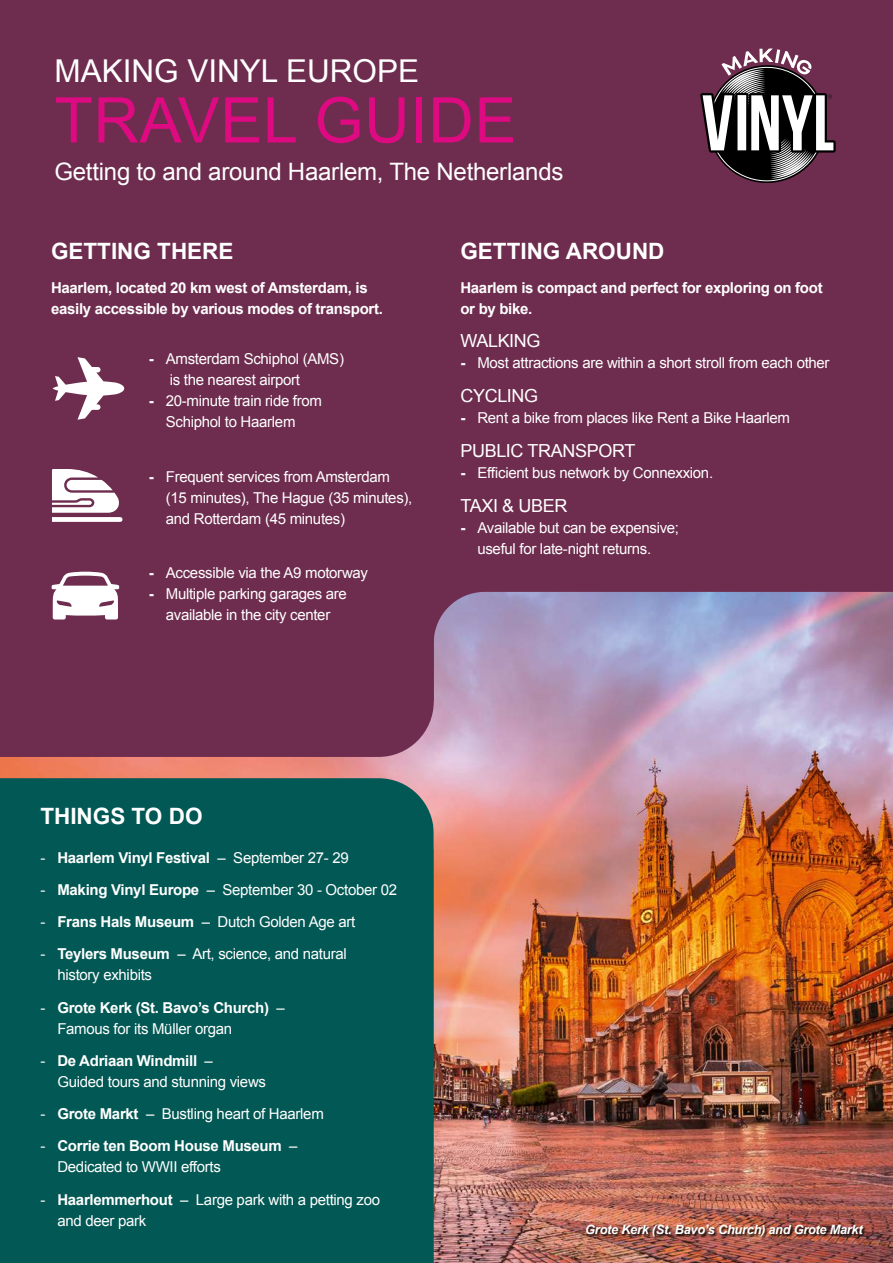
<style>
.page{position:relative;width:893px;height:1263px;background:#fff}
.page>*{position:absolute;margin:0;border:0;box-sizing:border-box;transform-origin:0 0}
.t1{font:63px "Arial";letter-spacing:.01em;color:#dd0a81}
.t2{font:31.5px "Arial";color:#fff}
.t3{font:24px "Arial";letter-spacing:-.01em;color:#fff}
.t4{font:700 22.5px "Arial";color:#fff}
.t5{font:18px "Arial";letter-spacing:-.02em;color:#fff}
.t6{font:15px/21px "Arial";letter-spacing:-.02em;color:#fff}
.t7{font:700 15px/21px "Arial";letter-spacing:-.02em;color:#fff}
.t8{font:italic 700 12.75px "Arial";letter-spacing:-.02em;color:#fff}
.s1{font-weight:700}
.s2{font-weight:400}
</style>
<div class="page">
<img style="left:0;top:757px;width:893px;height:506px">
<div style="left:0;top:0;width:893px;height:592px;background:#6e2c4e"></div>
<div style="left:0;top:778px;width:434px;height:485px;background:#025854"></div>
<img style="left:434px;top:592px;width:459px;height:257px">
<svg style="left:700px;top:48px;width:136px;height:135px"></svg>
<div style="left:0;top:585px;width:434px;height:172px;background:#6e2c4e"></div>
<svg style="left:53px;top:357px;width:71px;height:63px"></svg>
<svg style="left:52px;top:571px;width:67px;height:48px"></svg>
<svg style="left:52px;top:469px;width:71px;height:53px"></svg>
<div style="left:586px;top:1225px;width:281px;height:15px;background:#000;opacity:.9"></div>
<h2 class="t2" style="left:54px;top:51px;width:366px">MAKING VINYL EUROPE</h2>
<h1 class="t1" style="left:54px;top:79px;width:464px">TRAVEL GUIDE</h1>
<h3 class="t3" style="left:54px;top:156px;width:511px">Getting to and around Haarlem, The Netherlands</h3>
<h3 class="t4" style="left:51px;top:237px;width:184px">GETTING THERE</h3>
<p class="t7" style="left:51px;top:277px;width:333px">Haarlem, located 20 km west of Amsterdam, is easily accessible by various modes of transport.</p>
<p class="t6" style="left:170px;top:348px;width:176px;text-indent:-21px"><span class="s1">-</span> Amsterdam Schiphol (AMS) is the nearest airport</p>
<p class="t6" style="left:166px;top:390px;width:158px;text-indent:-17px"><span class="s1">-</span> 20-minute train ride from<br>Schiphol to Haarlem</p>
<p class="t6" style="left:166px;top:466px;width:248px;text-indent:-17px"><span class="s1">-</span> Frequent services from Amsterdam (15 minutes), The Hague (35 minutes), and Rotterdam (45 minutes)</p>
<p class="t6" style="left:149px;top:563px;width:221px"><span class="s1">-</span> Accessible via the A9 motorway</p>
<p class="t6" style="left:149px;top:584px;width:200px;text-align:center"><span class="s1">-</span> Multiple parking garages are available in the city center</p>
<h3 class="t4" style="left:460px;top:237px;width:206px">GETTING AROUND</h3>
<p class="t7" style="left:460px;top:277px;width:364px">Haarlem is compact and perfect for exploring on foot or by bike.</p>
<p class="t5" style="left:460px;top:329px;width:82px">WALKING</p>
<p class="t6" style="left:460px;top:353px;width:371px"><span class="s1">-</span> Most attractions are within a short stroll from each other</p>
<p class="t5" style="left:460px;top:384px;width:79px">CYCLING</p>
<p class="t6" style="left:460px;top:407px;width:331px"><span class="s1">-</span> Rent a bike from places like Rent a Bike Haarlem</p>
<p class="t5" style="left:460px;top:439px;width:176px">PUBLIC TRANSPORT</p>
<p class="t6" style="left:460px;top:462px;width:254px"><span class="s1">-</span> Efficient bus network by Connexxion.</p>
<p class="t5" style="left:460px;top:493px;width:109px">TAXI &amp; UBER</p>
<p class="t6" style="left:477px;top:517px;width:203px;text-indent:-17px"><span class="s1">-</span> Available but can be expensive; useful for late-night returns.</p>
<h3 class="t4" style="left:40px;top:803px;width:164px">THINGS TO DO</h3>
<p class="t7" style="left:40px;top:847px;width:310px"><span class="s2">-</span> Haarlem Vinyl Festival <span class="s2">– September 27- 29</span></p>
<p class="t6" style="left:40px;top:879px;width:358px">- <span class="s1">Making Vinyl Europe</span> – September 30 - October 02</p>
<p class="t6" style="left:40px;top:911px;width:316px">- <span class="s1">Frans Hals Museum</span> – Dutch Golden Age art</p>
<p class="t6" style="left:57px;top:944px;width:291px;text-indent:-17px">- <span class="s1">Teylers Museum</span> – Art, science, and natural history exhibits</p>
<p class="t7" style="left:57px;top:997px;width:229px;text-indent:-17px"><span class="s2">-</span> Grote Kerk (St. Bavo’s Church) <span class="s2">–<br>Famous for its Müller organ</span></p>
<p class="t6" style="left:57px;top:1050px;width:210px;text-indent:-17px">- <span class="s1">De Adriaan Windmill</span> –<br>Guided tours and stunning views</p>
<p class="t6" style="left:40px;top:1103px;width:285px">- <span class="s1">Grote Markt</span> – Bustling heart of Haarlem</p>
<p class="t6" style="left:57px;top:1136px;width:242px;text-indent:-17px">- <span class="s1">Corrie ten Boom House Museum</span> –<br>Dedicated to WWII efforts</p>
<p class="t6" style="left:57px;top:1189px;width:324px;text-indent:-17px">- <span class="s1">Haarlemmerhout</span> – Large park with a petting zoo and deer park</p>
<p class="t8" style="left:585px;top:1221px;width:279px">Grote Kerk (St. Bavo’s Church) and Grote Markt</p>
</div>
